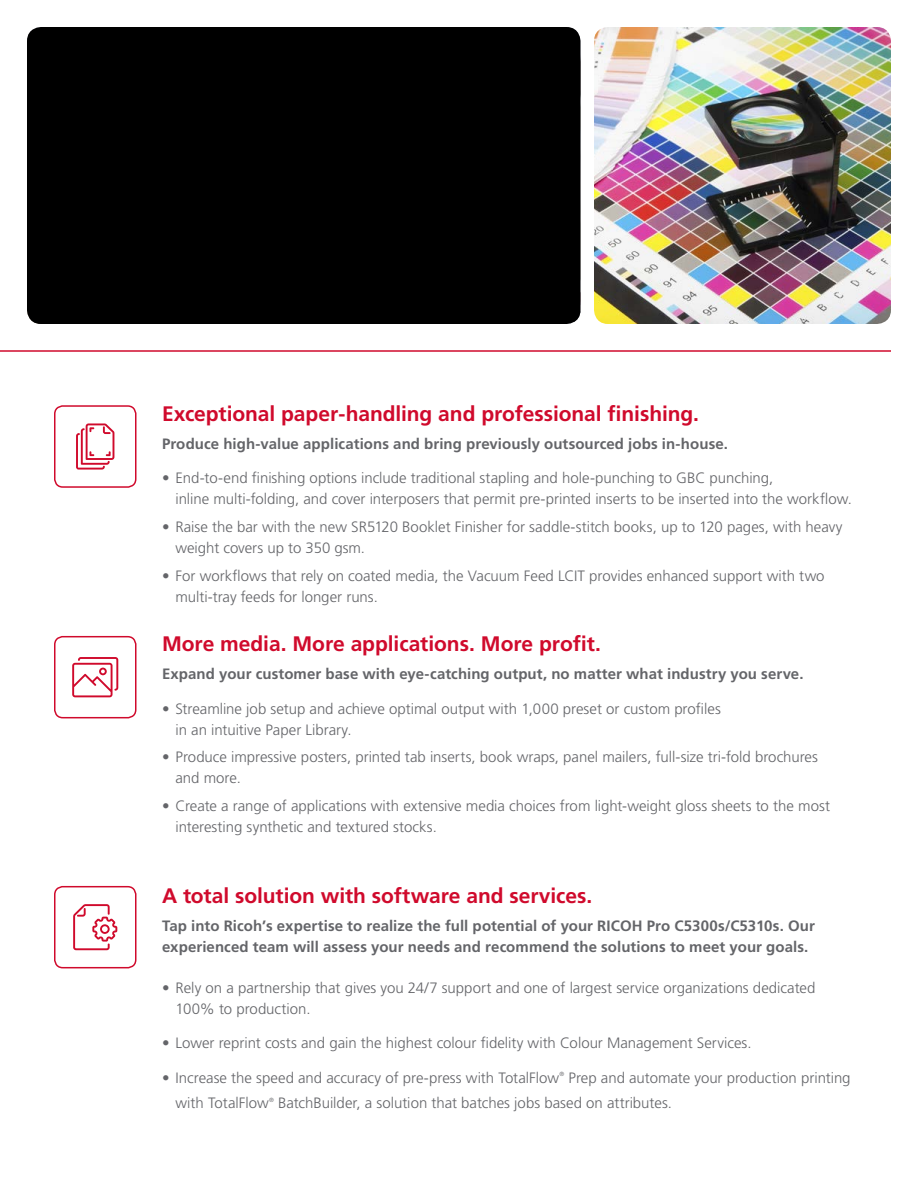
<style>
.page{position:relative;width:918px;height:1188px;background:#fff}
.page>*{position:absolute;margin:0;border:0;box-sizing:border-box;transform-origin:0 0}
.t1{font:700 21px "Frutiger LT Std";letter-spacing:-.005em;color:#d00a2c}
.t2{font:300 15px/21px "Frutiger LT Std";color:#646569}
.t3{font:700 15px/21px "Frutiger LT Std";letter-spacing:.005em;color:#646569}
.t4{font:300 6px "Frutiger LT Std";color:#646569}
</style>
<div class="page">
<svg style="left:76px;top:423px;width:38px;height:47px"></svg>
<div style="left:54px;top:405px;width:82px;height:83px;border:2px solid #d00a2c;border-radius:8px"></div>
<svg style="left:72px;top:657px;width:46px;height:40px"></svg>
<div style="left:54px;top:636px;width:82px;height:82px;border:2px solid #d00a2c;border-radius:8px"></div>
<svg style="left:73px;top:904px;width:44px;height:46px"></svg>
<div style="left:54px;top:886px;width:82px;height:82px;border:2px solid #d00a2c;border-radius:8px"></div>
<hr style="left:0;top:350px;width:891px;height:2px;background:#d00a2c">
<div style="left:27px;top:27px;width:553px;height:297px;background:#000"></div>
<img style="left:594px;top:27px;width:297px;height:297px">
<h1 class="t1" style="left:162px;top:401px;width:539px">Exceptional paper-handling and professional finishing.</h1>
<p class="t3" style="left:162px;top:433px;width:568px">Produce high-value applications and bring previously outsourced jobs in-house.</p>
<p class="t2" style="left:176px;top:468px;width:678px;text-indent:-14px">• End-to-end finishing options include traditional stapling and hole-punching to GBC punching,<br>inline multi-folding, and cover interposers that permit pre-printed inserts to be inserted into the workflow.</p>
<p class="t2" style="left:176px;top:517px;width:669px;text-indent:-14px">• Raise the bar with the new SR5120 Booklet Finisher for saddle-stitch books, up to 120 pages, with heavy weight covers up to 350 gsm.</p>
<p class="t2" style="left:176px;top:565px;width:651px;text-indent:-14px">• For workflows that rely on coated media, the Vacuum Feed LCIT provides enhanced support with two multi-tray feeds for longer runs.</p>
<h1 class="t1" style="left:162px;top:632px;width:441px">More media. More applications. More profit.</h1>
<p class="t3" style="left:162px;top:664px;width:643px">Expand your customer base with eye-catching output, no matter what industry you serve.</p>
<p class="t2" style="left:176px;top:698px;width:547px;text-indent:-14px">• Streamline job setup and achieve optimal output with 1,000 preset or custom profiles in an intuitive Paper Library.</p>
<p class="t2" style="left:176px;top:747px;width:644px;text-indent:-14px">• Produce impressive posters, printed tab inserts, book wraps, panel mailers, full-size tri-fold brochures and more.</p>
<p class="t2" style="left:176px;top:796px;width:656px;text-indent:-14px">• Create a range of applications with extensive media choices from light-weight gloss sheets to the most interesting synthetic and textured stocks.</p>
<h1 class="t1" style="left:162px;top:883px;width:432px">A total solution with software and services.</h1>
<p class="t3" style="left:162px;top:915px;width:654px">Tap into Ricoh’s expertise to realize the full potential of your RICOH Pro C5300s/C5310s. Our experienced team will assess your needs and recommend the solutions to meet your goals.</p>
<p class="t2" style="left:176px;top:977px;width:641px;text-indent:-14px">• Rely on a partnership that gives you 24/7 support and one of largest service organizations dedicated<br>100% to production.</p>
<p class="t2" style="left:162px;top:1033px;width:591px">• Lower reprint costs and gain the highest colour fidelity with Colour Management Services.</p>
<p class="t2" style="left:162px;top:1067px;width:399px">• Increase the speed and accuracy of pre-press with TotalFlow</p>
<p class="t4" style="left:559px;top:1071px;width:6px">®</p>
<p class="t2" style="left:568px;top:1067px;width:284px">Prep and automate your production printing</p>
<p class="t2" style="left:176px;top:1093px;width:95px">with TotalFlow</p>
<p class="t4" style="left:269px;top:1096px;width:6px">®</p>
<p class="t2" style="left:278px;top:1093px;width:396px">BatchBuilder, a solution that batches jobs based on attributes.</p>
</div>
